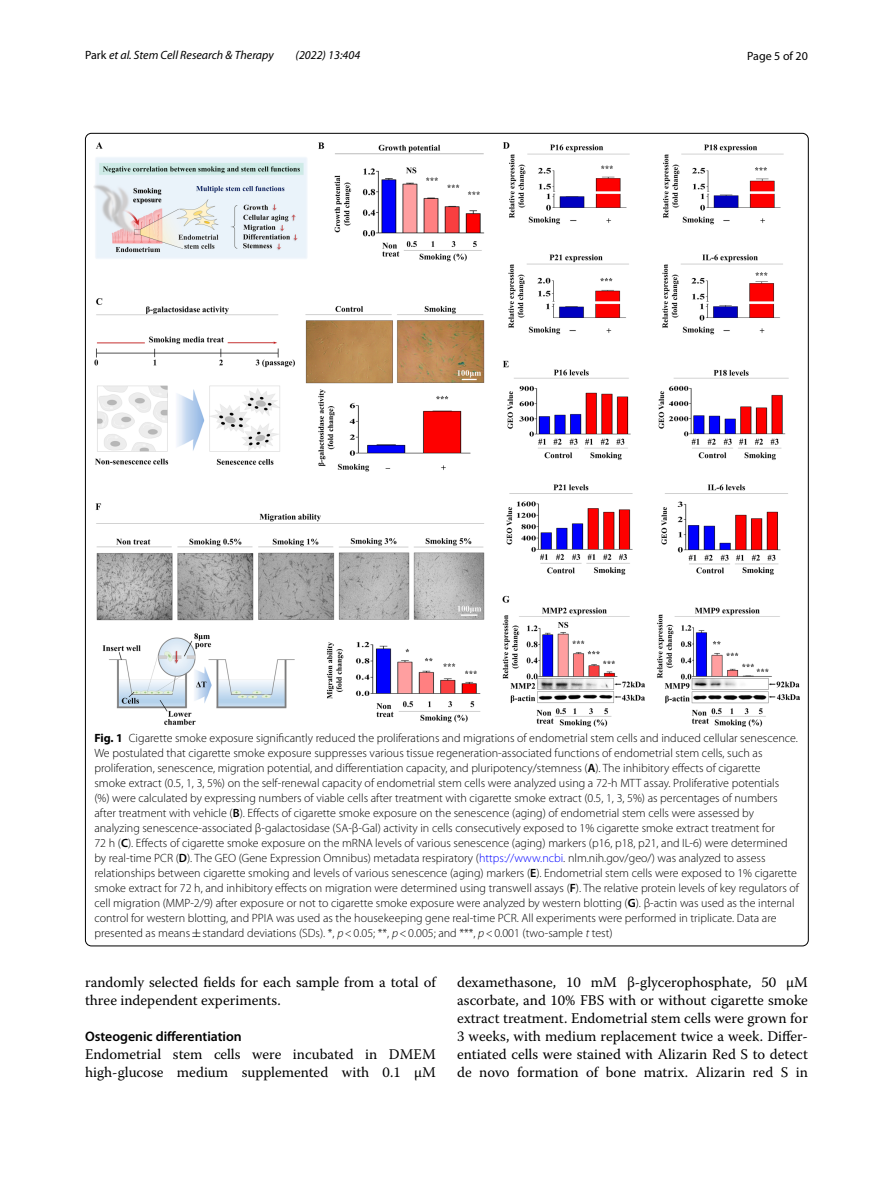
<style>
.page{position:relative;width:893px;height:1187px;background:#fff}
.page>*{position:absolute;margin:0;border:0;box-sizing:border-box;transform-origin:0 0}
.t1{font:14.7px/18px "Warnock Pro";color:#000}
.t2{font:600 13.8px "Myriad Pro";color:#000}
.t3{font:300 12px/15px "Myriad Pro";color:#000}
.t4{font:italic 12px "Myriad Pro";color:#000}
.t5{font:12px "Myriad Pro";color:#000}
.s1{font-style:normal}
.s2{font-weight:700}
.s3{font-weight:600}
.s4{color:#00f}
.s5{font-family:"MTSY";font-weight:400}
.s6{font-style:italic}
</style>
<div class="page">
<img style="left:94px;top:142px;width:706px;height:584px">
<p class="t4" style="left:85px;top:48px;width:190px"><span class="s1">Park</span> et al. Stem Cell Research &amp; Therapy</p>
<p class="t4" style="left:296px;top:48px;width:66px">(2022) 13:404</p>
<p class="t5" style="left:747px;top:48px;width:62px">Page 5 of 20</p>
<p class="t3" style="left:94px;top:730px;width:706px"><span class="s2">Fig. 1</span> Cigarette smoke exposure significantly reduced the proliferations and migrations of endometrial stem cells and induced cellular senescence.<br>We postulated that cigarette smoke exposure suppresses various tissue regeneration-associated functions of endometrial stem cells, such as proliferation, senescence, migration potential, and differentiation capacity, and pluripotency/stemness (<span class="s3">A</span>). The inhibitory effects of cigarette<br>smoke extract (0.5, 1, 3, 5%) on the self-renewal capacity of endometrial stem cells were analyzed using a 72-h MTT assay. Proliferative potentials<br>(%) were calculated by expressing numbers of viable cells after treatment with cigarette smoke extract (0.5, 1, 3, 5%) as percentages of numbers after treatment with vehicle (<span class="s3">B</span>). Effects of cigarette smoke exposure on the senescence (aging) of endometrial stem cells were assessed by analyzing senescence-associated β-galactosidase (SA-β-Gal) activity in cells consecutively exposed to 1% cigarette smoke extract treatment for<br>72 h (<span class="s3">C</span>). Effects of cigarette smoke exposure on the mRNA levels of various senescence (aging) markers (p16, p18, p21, and IL-6) were determined by real-time PCR (<span class="s3">D</span>). The GEO (Gene Expression Omnibus) metadata respiratory (<span class="s4">https://www.ncbi</span>. nlm.nih.gov/geo/) was analyzed to assess relationships between cigarette smoking and levels of various senescence (aging) markers (<span class="s3">E</span>). Endometrial stem cells were exposed to 1% cigarette smoke extract for 72 h, and inhibitory effects on migration were determined using transwell assays (<span class="s3">F</span>). The relative protein levels of key regulators of cell migration (MMP-2/9) after exposure or not to cigarette smoke exposure were analyzed by western blotting (<span class="s3">G</span>). β-actin was used as the internal control for western blotting, and PPIA was used as the housekeeping gene real-time PCR. All experiments were performed in triplicate. Data are presented as means<span class="s5">±</span>standard deviations (SDs). *, <span class="s6">p</span>&lt;0.05; **, <span class="s6">p</span>&lt;0.005; and ***, <span class="s6">p</span>&lt;0.001 (two-sample <span class="s6">t</span> test)</p>
<p class="t1" style="left:85px;top:972px;width:352px">randomly selected fields for each sample from a total of three independent experiments.</p>
<p class="t2" style="left:85px;top:1027px;width:158px">Osteogenic differentiation</p>
<p class="t1" style="left:85px;top:1044px;width:352px">Endometrial stem cells were incubated in DMEM high-glucose medium supplemented with 0.1 µM</p>
<p class="t1" style="left:457px;top:972px;width:352px;text-align:justify">dexamethasone, 10 mM β-glycerophosphate, 50 µM ascorbate, and 10% FBS with or without cigarette smoke extract treatment. Endometrial stem cells were grown for 3 weeks, with medium replacement twice a week. Differ&shy;entiated cells were stained with Alizarin Red S to detect de novo formation of bone matrix. Alizarin red S in</p>
</div>
